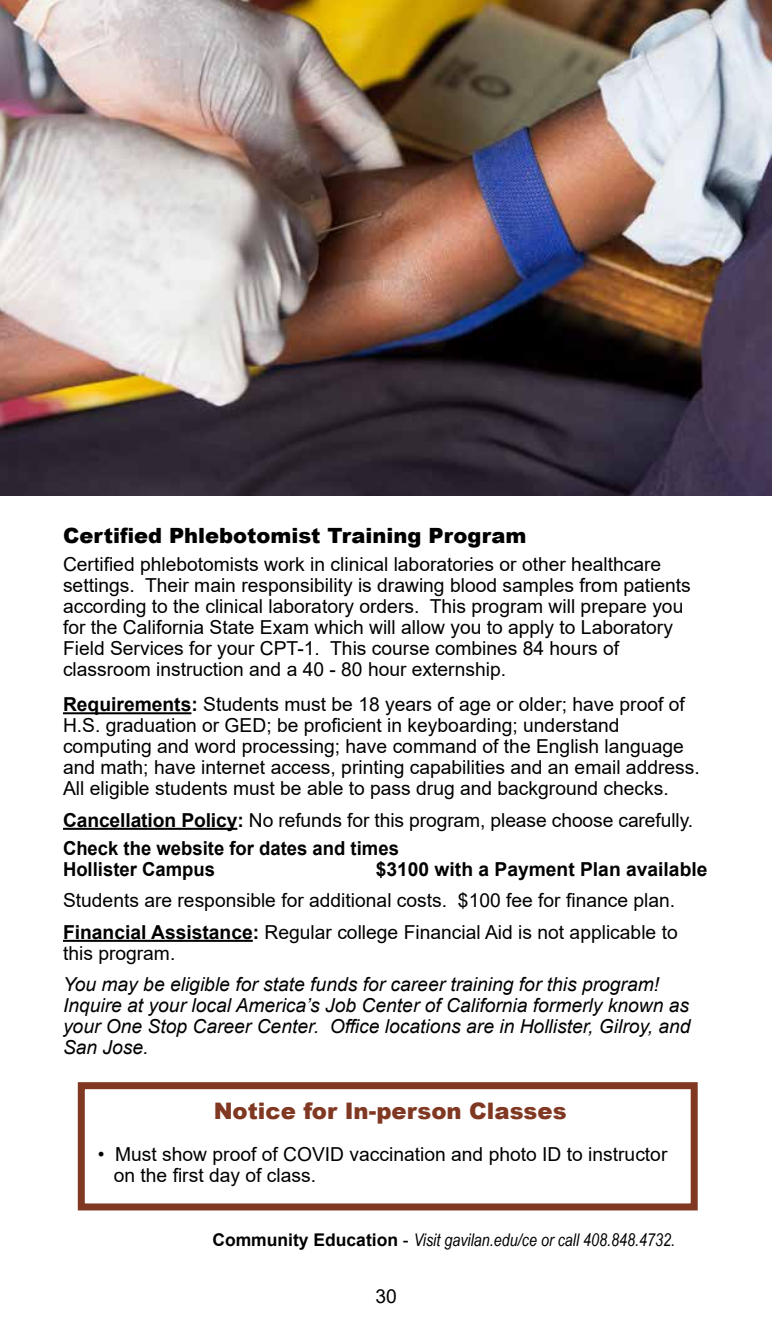
<style>
.page{position:relative;width:772px;height:1339px;background:#fff}
.page>*{position:absolute;margin:0;border:0;box-sizing:border-box;transform-origin:0 0}
.t1{font:900 22.75px "Arial";color:#803822}
.t2{font:900 21px "Arial";color:#000}
.t3{font:19.25px/21px "Arial";color:#000}
.t4{font:italic 19.25px/21px "Arial";color:#000}
.t5{font:700 19.25px/28px "Arial";color:#000}
.t6{font:700 19.25px "Arial";color:#000;scale:.96 1}
.t7{font:italic 17.5px "Arial Narrow";color:#000}
.s1{font-weight:700}
.s2{font-weight:400}
.s3{font-family:"Arial";font-weight:700;font-style:normal}
.s4{font-family:"Arial";font-style:normal}
</style>
<div class="page">
<hr style="left:63px;top:712px;width:128px;height:2px;background:#000">
<hr style="left:63px;top:828px;width:174px;height:2px;background:#000">
<hr style="left:63px;top:940px;width:190px;height:2px;background:#000">
<img style="left:0;top:0;width:772px;height:496px">
<div style="left:78px;top:1082px;width:619px;height:128px;border:7px solid #803822"></div>
<p class="t2" style="left:63px;top:520px;width:465px">Certified Phlebotomist Training Program</p>
<p class="t3" style="left:63px;top:554px;width:629px">Certified phlebotomists work in clinical laboratories or other healthcare settings. Their main responsibility is drawing blood samples from patients according to the clinical laboratory orders. This program will prepare you for the California State Exam which will allow you to apply to Laboratory Field Services for your CPT-1. This course combines 84 hours of classroom instruction and a 40 - 80 hour externship.</p>
<p class="t3" style="left:63px;top:694px;width:638px"><span class="s1">Requirements:</span> Students must be 18 years of age or older; have proof of H.S. graduation or GED; be proficient in keyboarding; understand computing and word processing; have command of the English language and math; have internet access, printing capabilities and an email address.<br>All eligible students must be able to pass drug and background checks.</p>
<p class="t5" style="left:63px;top:806px;width:631px">Cancellation Policy: <span class="s2">No refunds for this program, please choose carefully.<br></span>Check the website for dates and times</p>
<p class="t6" style="left:63px;top:855px;width:160px">Hollister Campus</p>
<p class="t5" style="left:376px;top:855px;width:333px">$3100 with a Payment Plan available</p>
<p class="t3" style="left:63px;top:884px;width:616px;line-height:31.5px">Students are responsible for additional costs. $100 fee for finance plan.<br><span class="s1">Financial Assistance:</span> Regular college Financial Aid is not applicable to</p>
<p class="t3" style="left:63px;top:942px;width:114px">this program.</p>
<p class="t4" style="left:63px;top:974px;width:629px">You may be eligible for state funds for career training for this program!<br>Inquire at your local America’s Job Center of California formerly known as your One Stop Career Center. Office locations are in Hollister, Gilroy, and San Jose.</p>
<p class="t1" style="left:214px;top:1094px;width:354px">Notice for In-person Classes</p>
<p class="t3" style="left:114px;top:1143px;width:555px;text-indent:-16px">• Must show proof of COVID vaccination and photo ID to instructor on the first day of class.</p>
<p class="t7" style="left:212px;top:1228px;width:464px"><span class="s3">Community Education</span> <span class="s4">-</span> Visit gavilan.edu/ce or call 408.848.4732.</p>
<p class="t3" style="left:375px;top:1285px;width:23px">30</p>
</div>
